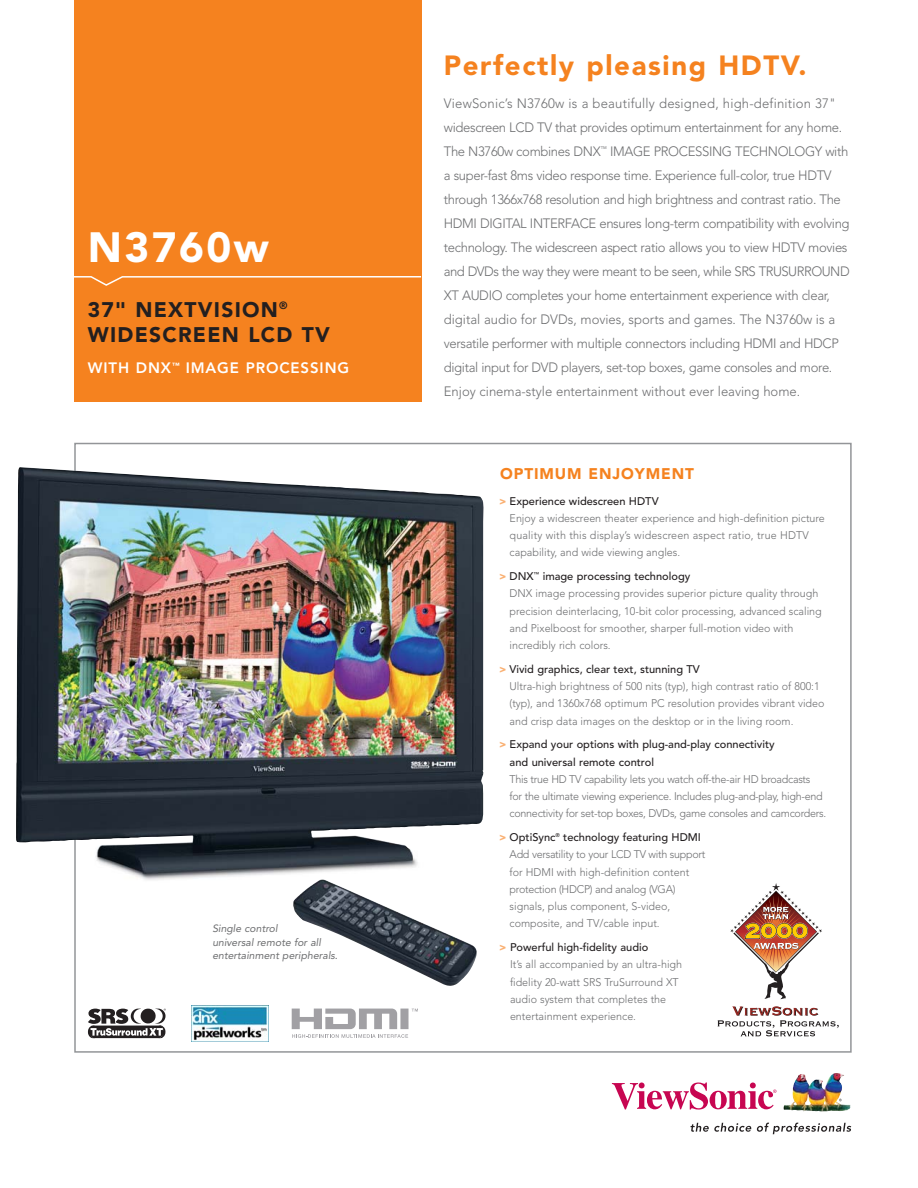
<style>
.page{position:relative;width:918px;height:1188px;background:#fff}
.page>*{position:absolute;margin:0;border:0;box-sizing:border-box;transform-origin:0 0}
.t1{font:900 42px "Avenir";letter-spacing:.06em;color:#fff}
.t2{font:900 27.6px "Avenir";letter-spacing:.06em;color:#f5821f}
.t3{font:900 21px/25.2px "Avenir";letter-spacing:.06em;color:#231f20}
.t4{font:900 15.3px "Avenir";letter-spacing:.06em;color:#f5821f}
.t5{font:800 15px "Avenir";letter-spacing:.06em;color:#fff}
.t6{font:300 13.5px/24px "Avenir";letter-spacing:-.025em;color:#6d6e70}
.t7{font:300 11.1px/17.2px "Avenir";color:#6d6e70}
.t8{font:300 11.1px/17.2px "Avenir";letter-spacing:-.025em;color:#6d6e70}
.t9{font:500 11.1px/17.2px "Avenir";color:#231f20}
.t10{font:10.5px/13.5px "Avenir";color:#6d6e70}
.s1{font-weight:900;color:#fab072}
.s2{font-weight:500;color:#231f20}
</style>
<div class="page">
<svg style="left:690px;top:1123px;width:161px;height:11px"></svg>
<img style="left:783px;top:1073px;width:68px;height:39px">
<svg style="left:612px;top:1082px;width:165px;height:28px"></svg>
<div style="left:74px;top:0;width:347px;height:402px;background:#f5821f"></div>
<svg style="left:74px;top:275px;width:348px;height:12px"></svg>
<img style="left:730px;top:883px;width:92px;height:116px">
<svg style="left:718px;top:1006px;width:121px;height:30px"></svg>
<img style="left:16px;top:467px;width:468px;height:415px">
<img style="left:293px;top:879px;width:184px;height:107px">
<svg style="left:292px;top:1009px;width:126px;height:29px"></svg>
<img style="left:191px;top:1005px;width:78px;height:37px">
<svg style="left:88px;top:1009px;width:78px;height:29px"></svg>
<h1 class="t1" style="left:88px;top:231px;width:183px">N3760w</h1>
<h3 class="t3" style="left:88px;top:298px;width:243px">37" NEXTVISION<sup>®<br></sup>WIDESCREEN LCD TV</h3>
<h3 class="t5" style="left:88px;top:362px;width:263px">WITH DNX<sup>™</sup> IMAGE PROCESSING</h3>
<p class="t10" style="left:212px;top:923px;width:128px">Single control<br>universal remote for all entertainment peripherals.</p>
<h2 class="t2" style="left:444px;top:54px;width:364px">Perfectly pleasing HDTV.</h2>
<p class="t6" style="left:444px;top:92px;width:407px">ViewSonic’s N3760w is a beautifully designed, high-definition 37" widescreen LCD TV that provides optimum entertainment for any home.<br>The N3760w combines DNX<sup>™</sup> IMAGE PROCESSING TECHNOLOGY with a super-fast 8ms video response time. Experience full-color, true HDTV through 1366x768 resolution and high brightness and contrast ratio. The HDMI DIGITAL INTERFACE ensures long-term compatibility with evolving technology. The widescreen aspect ratio allows you to view HDTV movies and DVDs the way they were meant to be seen, while SRS TRUSURROUND XT AUDIO completes your home entertainment experience with clear, digital audio for DVDs, movies, sports and games. The N3760w is a versatile performer with multiple connectors including HDMI and HDCP digital input for DVD players, set-top boxes, game consoles and more.<br>Enjoy cinema-style entertainment without ever leaving home.</p>
<h3 class="t4" style="left:500px;top:468px;width:195px">OPTIMUM ENJOYMENT</h3>
<p class="t7" style="left:510px;top:493px;width:317px;text-indent:-10px"><span class="s1">&gt;</span> <span class="s2">Experience widescreen HDTV<br></span>Enjoy a widescreen theater experience and high-definition picture quality with this display’s widescreen aspect ratio, true HDTV capability, and wide viewing angles.</p>
<p class="t7" style="left:510px;top:569px;width:314px;text-indent:-10px"><span class="s1">&gt;</span> <span class="s2">DNX</span><sup>™</sup> <span class="s2">image processing technology<br></span>DNX image processing provides superior picture quality through precision deinterlacing, 10-bit color processing, advanced scaling and Pixelboost for smoother, sharper full-motion video with incredibly rich colors.</p>
<p class="t7" style="left:510px;top:661px;width:316px;text-indent:-10px"><span class="s1">&gt;</span> <span class="s2">Vivid graphics, clear text, stunning TV<br></span>Ultra-high brightness of 500 nits (typ), high contrast ratio of 800:1 (typ), and 1360x768 optimum PC resolution provides vibrant video and crisp data images on the desktop or in the living room.</p>
<p class="t9" style="left:510px;top:737px;width:267px;text-indent:-11px"><span class="s1">&gt;</span> Expand your options with plug-and-play connectivity and universal remote control</p>
<p class="t8" style="left:510px;top:771px;width:318px">This true HD TV capability lets you watch off-the-air HD broadcasts<br>for the ultimate viewing experience. Includes plug-and-play, high-end connectivity for set-top boxes, DVDs, game consoles and camcorders.</p>
<p class="t7" style="left:510px;top:830px;width:197px;text-indent:-10px"><span class="s1">&gt;</span> <span class="s2">OptiSync</span><sup>®</sup> <span class="s2">technology featuring HDMI </span>Add versatility to your LCD TV with support for HDMI with high-definition content protection (HDCP) and analog (VGA) signals, plus component, S-video, composite, and TV/cable input.</p>
<p class="t7" style="left:510px;top:940px;width:174px;text-indent:-11px"><span class="s1">&gt;</span> <span class="s2">Powerful high-fidelity audio<br></span>It’s all accompanied by an ultra-high fidelity 20-watt SRS TruSurround XT audio system that completes the entertainment experience.</p>
</div>
